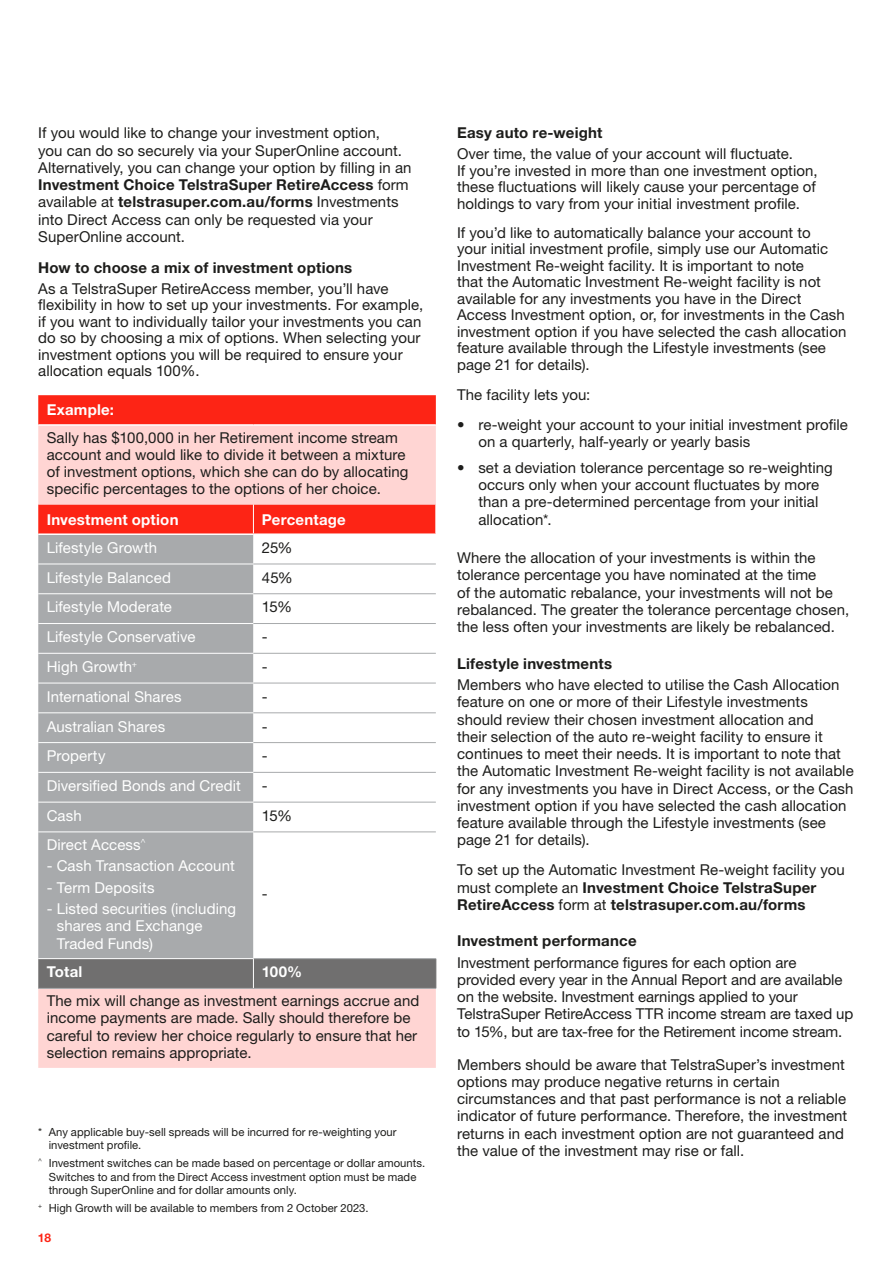
<style>
.page{position:relative;width:893px;height:1263px;background:#fff}
.page>*{position:absolute;margin:0;border:0;box-sizing:border-box;transform-origin:0 0}
._07_Body_Copy{font:15px/17.2px "Helvetica Neue LT Std";letter-spacing:.005em;color:#1d1d1b}
._12_Table_copy{font:15px/17.2px "Helvetica Neue LT Std";letter-spacing:.005em;color:#1d1d1b}
._12_Table_copy-2{font:15px/17.2px "Helvetica Neue LT Std";letter-spacing:.005em;color:#fff}
._05_Heading_3{font:700 15px "Helvetica Neue LT Std";letter-spacing:.015em;color:#1d1d1b}
._10_Table_Heading{font:700 15px "Helvetica Neue LT Std";letter-spacing:.015em;color:#fff}
._12_Table_copy-3{font:700 15px "Helvetica Neue LT Std";letter-spacing:.01em;color:#fff}
.t1{font:700 12px "Helvetica Neue LT Std";color:#fd2415}
._13_Disclaimers{font:11.25px/13.5px "Helvetica Neue LT Std";letter-spacing:.005em;color:#1d1d1b}
.s1{font-weight:700}
</style>
<div class="page">
<div style="left:38px;top:395px;width:398px;height:29px;background:#fd2415"></div>
<svg style="left:38px;top:426px;width:398px;height:642px;background:#febab6"></svg>
<div style="left:38px;top:535px;width:215px;height:423px;background:#a8aaac"></div>
<svg style="left:253px;top:535px;width:183px;height:423px"></svg>
<hr style="left:38px;top:533px;width:215px;height:2px;background:#fff">
<hr style="left:253px;top:533px;width:183px;height:2px;background:#fff">
<svg style="left:253px;top:504px;width:1px;height:29px"></svg>
<svg style="left:435px;top:504px;width:1px;height:29px"></svg>
<div style="left:38px;top:959px;width:398px;height:29px;background:#706f6f"></div>
<hr style="left:38px;top:564px;width:215px;height:1px;background:#fff">
<hr style="left:38px;top:593px;width:215px;height:1px;background:#fff">
<hr style="left:38px;top:623px;width:215px;height:1px;background:#fff">
<hr style="left:38px;top:653px;width:215px;height:1px;background:#fff">
<hr style="left:38px;top:683px;width:215px;height:1px;background:#fff">
<hr style="left:38px;top:712px;width:215px;height:1px;background:#fff">
<hr style="left:38px;top:742px;width:215px;height:1px;background:#fff">
<hr style="left:38px;top:772px;width:215px;height:1px;background:#fff">
<hr style="left:38px;top:802px;width:215px;height:1px;background:#fff">
<hr style="left:38px;top:831px;width:215px;height:1px;background:#fff">
<hr style="left:38px;top:958px;width:216px;height:1px;background:#fff">
<hr style="left:253px;top:564px;width:183px;height:1px;background:#a8aaac">
<hr style="left:253px;top:593px;width:183px;height:1px;background:#a8aaac">
<hr style="left:253px;top:623px;width:183px;height:1px;background:#a8aaac">
<hr style="left:253px;top:653px;width:183px;height:1px;background:#a8aaac">
<hr style="left:253px;top:683px;width:183px;height:1px;background:#a8aaac">
<hr style="left:253px;top:712px;width:183px;height:1px;background:#a8aaac">
<hr style="left:253px;top:742px;width:183px;height:1px;background:#a8aaac">
<hr style="left:253px;top:772px;width:183px;height:1px;background:#a8aaac">
<hr style="left:253px;top:802px;width:183px;height:1px;background:#a8aaac">
<hr style="left:253px;top:831px;width:183px;height:1px;background:#a8aaac">
<hr style="left:254px;top:958px;width:182px;height:1px;background:#a8aaac">
<hr style="left:38px;top:988px;width:215px;height:1px;background:#a8aaac">
<hr style="left:253px;top:988px;width:183px;height:1px;background:#a8aaac">
<p class="_07_Body_Copy" style="left:38px;top:124px;width:375px">If you would like to change your investment option,<br>you can do so securely via your SuperOnline account.<br>Alternatively, you can change your option by filling in an <span class="s1">Investment Choice TelstraSuper RetireAccess</span> form available at <span class="s1">telstrasuper.com.au/forms</span> Investments into Direct Access can only be requested via your SuperOnline account.</p>
<p class="_05_Heading_3" style="left:38px;top:259px;width:315px">How to choose a mix of investment options</p>
<p class="_07_Body_Copy" style="left:38px;top:280px;width:386px;line-height:16.5px">As a TelstraSuper RetireAccess member, you’ll have flexibility in how to set up your investments. For example, if you want to individually tailor your investments you can do so by choosing a mix of options. When selecting your investment options you will be required to ensure your allocation equals 100%.</p>
<p class="_10_Table_Heading" style="left:47px;top:401px;width:69px">Example:</p>
<p class="_12_Table_copy" style="left:47px;top:428px;width:363px">Sally has $100,000 in her Retirement income stream account and would like to divide it between a mixture of investment options, which she can do by allocating specific percentages to the options of her choice.</p>
<p class="_10_Table_Heading" style="left:47px;top:510px;width:133px">Investment option</p>
<p class="_10_Table_Heading" style="left:262px;top:510px;width:85px">Percentage</p>
<p class="_12_Table_copy-2" style="left:47px;top:539px;width:112px">Lifestyle Growth</p>
<p class="_12_Table_copy" style="left:262px;top:539px;width:32px">25%</p>
<p class="_12_Table_copy-2" style="left:47px;top:568px;width:126px">Lifestyle Balanced</p>
<p class="_12_Table_copy" style="left:262px;top:568px;width:33px">45%</p>
<p class="_12_Table_copy-2" style="left:47px;top:598px;width:127px">Lifestyle Moderate</p>
<p class="_12_Table_copy" style="left:262px;top:598px;width:32px">15%</p>
<p class="_12_Table_copy-2" style="left:47px;top:628px;width:150px">Lifestyle Conservative</p>
<p class="_12_Table_copy" style="left:262px;top:628px;width:7px">-</p>
<p class="_12_Table_copy-2" style="left:47px;top:658px;width:92px">High Growth<sup>+</sup></p>
<p class="_12_Table_copy" style="left:262px;top:658px;width:7px">-</p>
<p class="_12_Table_copy-2" style="left:47px;top:688px;width:136px">International Shares</p>
<p class="_12_Table_copy" style="left:262px;top:688px;width:7px">-</p>
<p class="_12_Table_copy-2" style="left:47px;top:717px;width:120px">Australian Shares</p>
<p class="_12_Table_copy" style="left:262px;top:717px;width:7px">-</p>
<p class="_12_Table_copy-2" style="left:47px;top:747px;width:60px">Property</p>
<p class="_12_Table_copy" style="left:262px;top:747px;width:7px">-</p>
<p class="_12_Table_copy-2" style="left:47px;top:777px;width:196px">Diversified Bonds and Credit</p>
<p class="_12_Table_copy" style="left:262px;top:777px;width:7px">-</p>
<p class="_12_Table_copy-2" style="left:47px;top:807px;width:36px">Cash</p>
<p class="_12_Table_copy" style="left:262px;top:807px;width:32px">15%</p>
<p class="_12_Table_copy-2" style="left:47px;top:835px;width:101px">Direct Access<sup>^</sup></p>
<p class="_12_Table_copy-2" style="left:47px;top:857px;width:190px">- Cash Transaction Account</p>
<p class="_12_Table_copy-2" style="left:47px;top:878px;width:109px">- Term Deposits</p>
<p class="_12_Table_copy-2" style="left:57px;top:900px;width:181px;text-indent:-10px">- Listed securities (including shares and Exchange<br>Traded Funds)</p>
<p class="_12_Table_copy" style="left:262px;top:885px;width:7px">-</p>
<p class="_12_Table_copy-3" style="left:47px;top:963px;width:37px">Total</p>
<p class="_12_Table_copy-3" style="left:262px;top:963px;width:42px">100%</p>
<p class="_12_Table_copy" style="left:47px;top:992px;width:374px">The mix will change as investment earnings accrue and income payments are made. Sally should therefore be careful to review her choice regularly to ensure that her selection remains appropriate.</p>
<p class="_13_Disclaimers" style="left:49px;top:1125px;width:349px;text-indent:-10px">* Any applicable buy-sell spreads will be incurred for re-weighting your investment profile.</p>
<p class="_13_Disclaimers" style="left:49px;top:1156px;width:378px;text-indent:-10px"><sup>^</sup> Investment switches can be made based on percentage or dollar amounts.<br>Switches to and from the Direct Access investment option must be made through SuperOnline and for dollar amounts only.</p>
<p class="_13_Disclaimers" style="left:38px;top:1201px;width:332px"><sup>+</sup> High Growth will be available to members from 2 October 2023.</p>
<p class="t1" style="left:38px;top:1230px;width:15px">18</p>
<p class="_05_Heading_3" style="left:457px;top:124px;width:147px">Easy auto re-weight</p>
<p class="_07_Body_Copy" style="left:457px;top:145px;width:362px;line-height:16.5px">Over time, the value of your account will fluctuate.<br>If you’re invested in more than one investment option, these fluctuations will likely cause your percentage of holdings to vary from your initial investment profile.</p>
<p class="_07_Body_Copy" style="left:457px;top:224px;width:391px;line-height:16.5px">If you’d like to automatically balance your account to<br>your initial investment profile, simply use our Automatic Investment Re-weight facility. It is important to note<br>that the Automatic Investment Re-weight facility is not available for any investments you have in the Direct Access Investment option, or, for investments in the Cash investment option if you have selected the cash allocation feature available through the Lifestyle investments (see page 21 for details).</p>
<p class="_07_Body_Copy" style="left:457px;top:386px;width:135px">The facility lets you:</p>
<p class="_07_Body_Copy" style="left:478px;top:416px;width:371px;text-indent:-21px">• re-weight your account to your initial investment profile on a quarterly, half-yearly or yearly basis</p>
<p class="_07_Body_Copy" style="left:478px;top:459px;width:356px;text-indent:-21px">• set a deviation tolerance percentage so re-weighting occurs only when your account fluctuates by more than a pre-determined percentage from your initial allocation*.</p>
<p class="_07_Body_Copy" style="left:457px;top:549px;width:394px">Where the allocation of your investments is within the tolerance percentage you have nominated at the time<br>of the automatic rebalance, your investments will not be rebalanced. The greater the tolerance percentage chosen, the less often your investments are likely be rebalanced.</p>
<p class="_05_Heading_3" style="left:457px;top:654px;width:156px">Lifestyle investments</p>
<p class="_07_Body_Copy" style="left:457px;top:676px;width:398px">Members who have elected to utilise the Cash Allocation feature on one or more of their Lifestyle investments should review their chosen investment allocation and<br>their selection of the auto re-weight facility to ensure it continues to meet their needs. It is important to note that the Automatic Investment Re-weight facility is not available for any investments you have in Direct Access, or the Cash investment option if you have selected the cash allocation feature available through the Lifestyle investments (see page 21 for details).</p>
<p class="_07_Body_Copy" style="left:457px;top:861px;width:389px">To set up the Automatic Investment Re-weight facility you must complete an <span class="s1">Investment Choice TelstraSuper<br>RetireAccess</span> form at <span class="s1">telstrasuper.com.au/forms</span></p>
<p class="_05_Heading_3" style="left:457px;top:931px;width:181px">Investment performance</p>
<p class="_07_Body_Copy" style="left:457px;top:953px;width:398px">Investment performance figures for each option are provided every year in the Annual Report and are available on the website. Investment earnings applied to your TelstraSuper RetireAccess TTR income stream are taxed up to 15%, but are tax-free for the Retirement income stream.</p>
<p class="_07_Body_Copy" style="left:457px;top:1055px;width:392px">Members should be aware that TelstraSuper’s investment options may produce negative returns in certain circumstances and that past performance is not a reliable indicator of future performance. Therefore, the investment returns in each investment option are not guaranteed and the value of the investment may rise or fall.</p>
</div>
